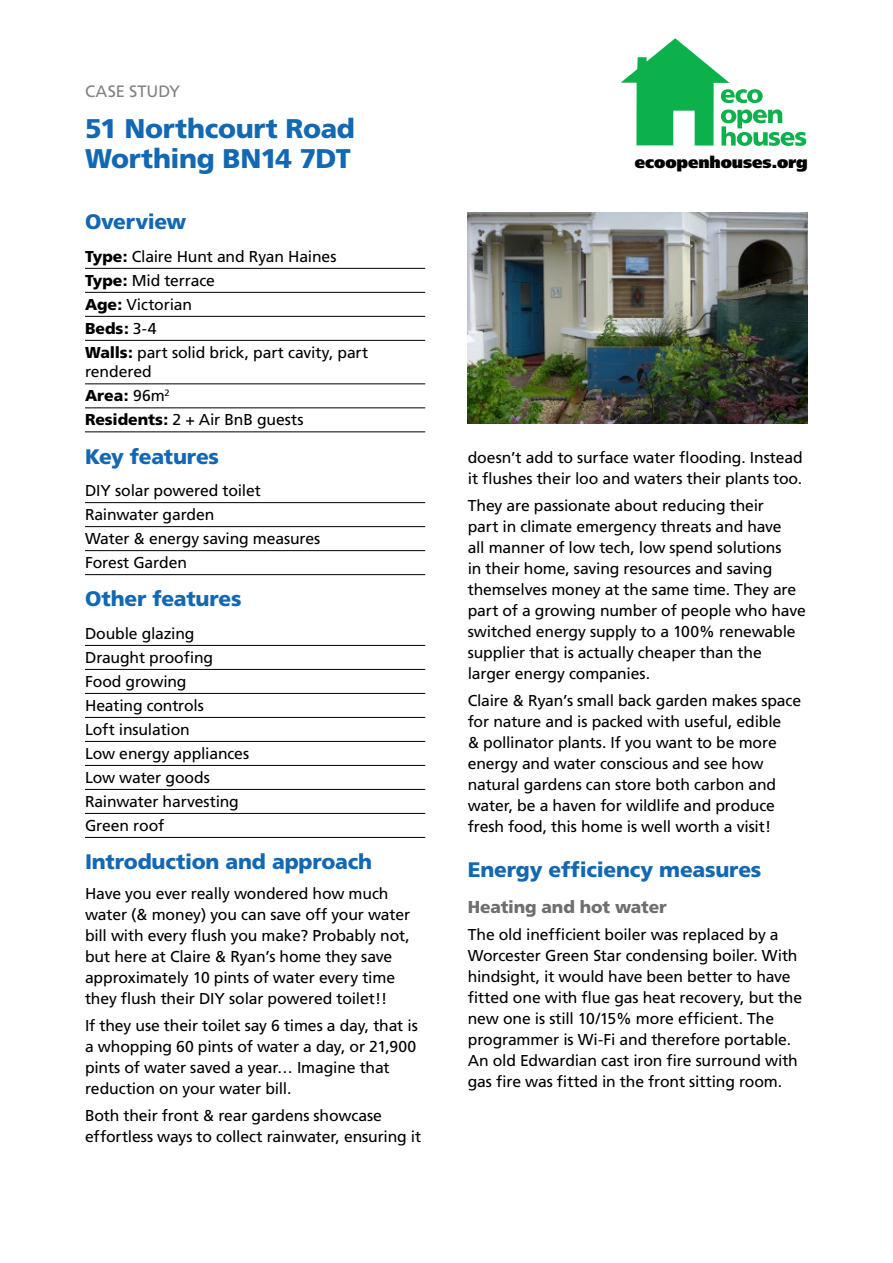
<style>
.page{position:relative;width:893px;height:1263px;background:#fff}
.page>*{position:absolute;margin:0;border:0;box-sizing:border-box;transform-origin:0 0}
.t1{font:900 27px/30px "Frutiger";letter-spacing:-.01em;color:#1268b3}
.t2{font:900 21px "Frutiger";letter-spacing:-.01em;color:#1268b3}
.t3{font:900 17.25px "Frutiger";letter-spacing:-.01em;color:#6d6e71}
.t4{font:900 16.5px "Frutiger";letter-spacing:-.005em;color:#000}
.t5{font:16.5px "Frutiger";letter-spacing:-.005em;color:#808285}
.t6{font:15.75px/21px "Frutiger";letter-spacing:-.01em;color:#000}
.s1{font-weight:900}
</style>
<div class="page">
<svg style="left:621px;top:38px;width:185px;height:108px"></svg>
<hr style="left:85px;top:268px;width:340px;height:1px;background:#000">
<hr style="left:85px;top:292px;width:340px;height:1px;background:#000">
<hr style="left:85px;top:316px;width:340px;height:1px;background:#000">
<hr style="left:85px;top:340px;width:340px;height:1px;background:#000">
<hr style="left:85px;top:384px;width:340px;height:1px;background:#000">
<hr style="left:85px;top:408px;width:340px;height:1px;background:#000">
<hr style="left:85px;top:432px;width:340px;height:1px;background:#000">
<hr style="left:85px;top:502px;width:340px;height:1px;background:#000">
<hr style="left:85px;top:526px;width:340px;height:1px;background:#000">
<hr style="left:85px;top:550px;width:340px;height:1px;background:#000">
<hr style="left:85px;top:574px;width:340px;height:1px;background:#000">
<hr style="left:85px;top:645px;width:340px;height:1px;background:#000">
<hr style="left:85px;top:669px;width:340px;height:1px;background:#000">
<hr style="left:85px;top:693px;width:340px;height:1px;background:#000">
<hr style="left:85px;top:717px;width:340px;height:1px;background:#000">
<hr style="left:85px;top:741px;width:340px;height:1px;background:#000">
<hr style="left:85px;top:765px;width:340px;height:1px;background:#000">
<hr style="left:85px;top:789px;width:340px;height:1px;background:#000">
<hr style="left:85px;top:813px;width:340px;height:1px;background:#000">
<hr style="left:85px;top:837px;width:340px;height:1px;background:#000">
<img style="left:468px;top:213px;width:340px;height:210px">
<p class="t5" style="left:85px;top:82px;width:97px">Case study</p>
<h1 class="t1" style="left:85px;top:113px;width:271px">51 Northcourt Road<br>Worthing BN14 7DT</h1>
<h2 class="t2" style="left:85px;top:209px;width:103px">Overview</h2>
<p class="t6" style="left:85px;top:244px;width:285px;line-height:24px"><span class="s1">Type:</span> Claire Hunt and Ryan Haines<br><span class="s1">Type:</span> Mid terrace<br><span class="s1">Age:</span> Victorian<br><span class="s1">Beds:</span> 3-4<br><span class="s1">Walls:</span> part solid brick, part cavity, part</p>
<p class="t6" style="left:85px;top:360px;width:220px;line-height:24px">rendered<br><span class="s1">Area:</span> 96m<sup>2<br></sup><span class="s1">Residents:</span> 2 + Air BnB guests</p>
<h2 class="t2" style="left:85px;top:443px;width:136px">Key features</h2>
<p class="t6" style="left:85px;top:479px;width:237px;line-height:24px">DIY solar powered toilet<br>Rainwater garden<br>Water &amp; energy saving measures<br>Forest Garden</p>
<h2 class="t2" style="left:85px;top:586px;width:158px">Other features</h2>
<p class="t6" style="left:85px;top:621px;width:166px;line-height:24px">Double glazing<br>Draught proofing<br>Food growing<br>Heating controls<br>Loft insulation<br>Low energy appliances<br>Low water goods<br>Rainwater harvesting<br>Green roof</p>
<h2 class="t2" style="left:85px;top:849px;width:289px">Introduction and approach</h2>
<p class="t6" style="left:85px;top:883px;width:327px">Have you ever really wondered how much water (&amp; money) you can save off your water bill with every flush you make? Probably not, but here at Claire &amp; Ryan’s home they save approximately 10 pints of water every time they flush their DIY solar powered toilet!!</p>
<p class="t6" style="left:85px;top:1015px;width:334px">If they use their toilet say 6 times a day, that is a whopping 60 pints of water a day, or 21,900 pints of water saved a year… Imagine that reduction on your water bill.</p>
<p class="t6" style="left:85px;top:1105px;width:338px">Both their front &amp; rear gardens showcase effortless ways to collect rainwater, ensuring it</p>
<p class="t4" style="left:635px;top:152px;width:175px">ecoopenhouses.org</p>
<p class="t6" style="left:468px;top:447px;width:336px">doesn’t add to surface water flooding. Instead it flushes their loo and waters their plants too.</p>
<p class="t6" style="left:468px;top:495px;width:339px">They are passionate about reducing their<br>part in climate emergency threats and have<br>all manner of low tech, low spend solutions<br>in their home, saving resources and saving themselves money at the same time. They are part of a growing number of people who have switched energy supply to a 100% renewable supplier that is actually cheaper than the larger energy companies.</p>
<p class="t6" style="left:468px;top:690px;width:335px">Claire &amp; Ryan’s small back garden makes space for nature and is packed with useful, edible<br>&amp; pollinator plants. If you want to be more energy and water conscious and see how natural gardens can store both carbon and water, be a haven for wildlife and produce fresh food, this home is well worth a visit!</p>
<h2 class="t2" style="left:468px;top:857px;width:295px">Energy efficiency measures</h2>
<p class="t3" style="left:468px;top:896px;width:200px">Heating and hot water</p>
<p class="t6" style="left:468px;top:924px;width:336px">The old inefficient boiler was replaced by a Worcester Green Star condensing boiler. With hindsight, it would have been better to have fitted one with flue gas heat recovery, but the new one is still 10/15% more efficient. The programmer is Wi-Fi and therefore portable.<br>An old Edwardian cast iron fire surround with gas fire was fitted in the front sitting room.</p>
</div>
